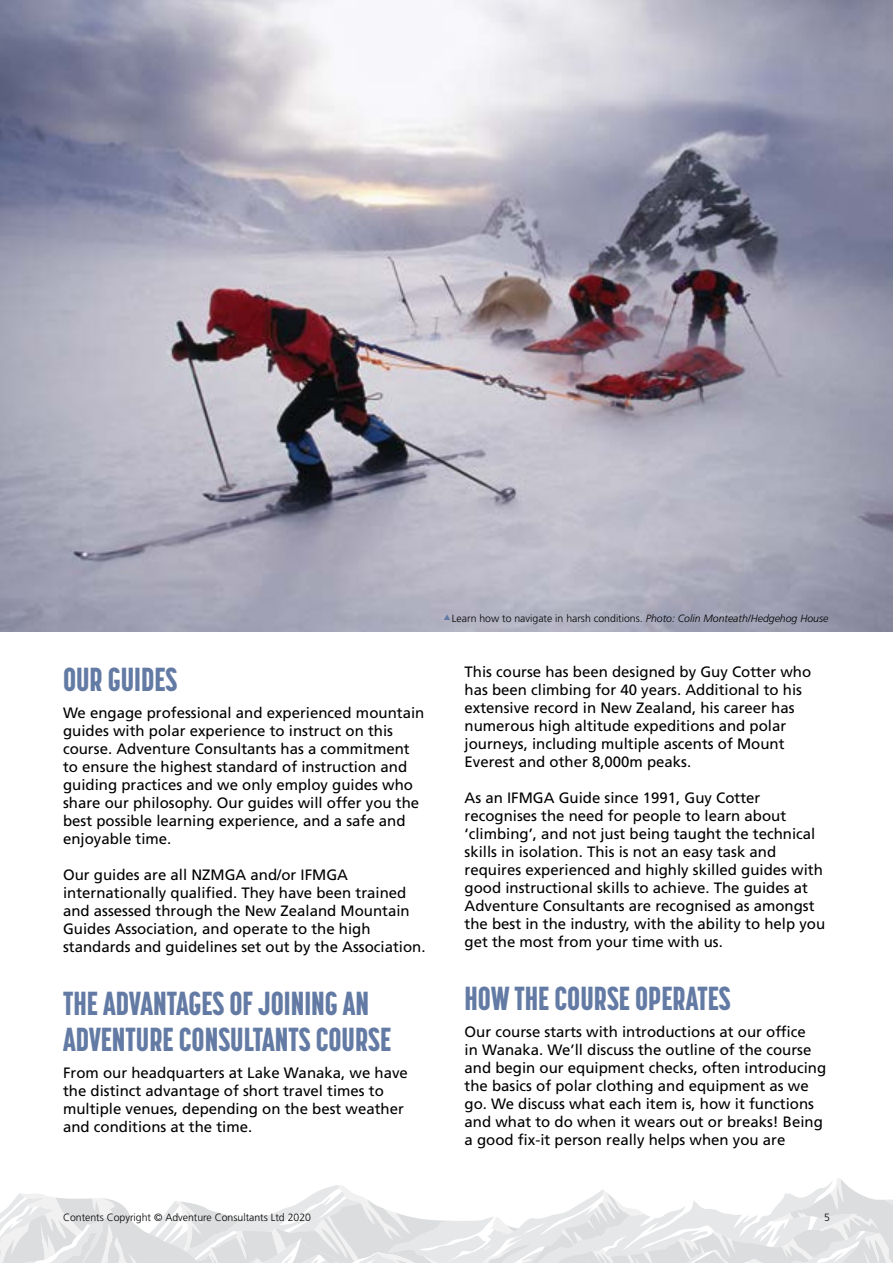
<style>
.page{position:relative;width:893px;height:1263px;background:#fff}
.page>*{position:absolute;margin:0;border:0;box-sizing:border-box;transform-origin:0 0}
.t1{font:800 33px/36px "Korolev Compressed";color:#637ba4}
.t2{font:15px/18px "Frutiger LT Std";color:#000}
.t3{font:300 10.5px "Frutiger LT Std";color:#000}
.s1{font-style:italic}
</style>
<div class="page">
<svg style="left:0;top:1178px;width:893px;height:85px"></svg>
<img style="left:0;top:0;width:893px;height:631px">
<svg style="left:444px;top:615px;width:6px;height:5px"></svg>
<h1 class="t1" style="left:63px;top:661px;width:116px">OUR GUIDES</h1>
<p class="t2" style="left:63px;top:704px;width:363px">We engage professional and experienced mountain guides with polar experience to instruct on this course. Adventure Consultants has a commitment to ensure the highest standard of instruction and guiding practices and we only employ guides who share our philosophy. Our guides will offer you the best possible learning experience, and a safe and enjoyable time.</p>
<p class="t2" style="left:63px;top:866px;width:364px">Our guides are all NZMGA and/or IFMGA internationally qualified. They have been trained and assessed through the New Zealand Mountain Guides Association, and operate to the high standards and guidelines set out by the Association.</p>
<h1 class="t1" style="left:63px;top:985px;width:330px">THE ADVANTAGES OF JOINING AN<br>ADVENTURE CONSULTANTS COURSE</h1>
<p class="t2" style="left:63px;top:1064px;width:346px">From our headquarters at Lake Wanaka, we have the distinct advantage of short travel times to multiple venues, depending on the best weather and conditions at the time.</p>
<p class="t3" style="left:452px;top:612px;width:378px">Learn how to navigate in harsh conditions. <span class="s1">Photo: Colin Monteath/Hedgehog House</span></p>
<p class="t2" style="left:464px;top:663px;width:348px">This course has been designed by Guy Cotter who has been climbing for 40 years. Additional to his extensive record in New Zealand, his career has numerous high altitude expeditions and polar journeys, including multiple ascents of Mount Everest and other 8,000m peaks.</p>
<p class="t2" style="left:464px;top:789px;width:362px">As an IFMGA Guide since 1991, Guy Cotter recognises the need for people to learn about ‘climbing’, and not just being taught the technical skills in isolation. This is not an easy task and requires experienced and highly skilled guides with good instructional skills to achieve. The guides at Adventure Consultants are recognised as amongst the best in the industry, with the ability to help you get the most from your time with us.</p>
<h1 class="t1" style="left:464px;top:980px;width:268px">HOW THE COURSE OPERATES</h1>
<p class="t2" style="left:464px;top:1023px;width:363px">Our course starts with introductions at our office<br>in Wanaka. We’ll discuss the outline of the course and begin our equipment checks, often introducing the basics of polar clothing and equipment as we go. We discuss what each item is, how it functions and what to do when it wears out or breaks! Being a good fix-it person really helps when you are</p>
<p class="t3" style="left:63px;top:1211px;width:250px">Contents Copyright © Adventure Consultants Ltd 2020</p>
<p class="t3" style="left:824px;top:1211px;width:7px">5</p>
</div>
